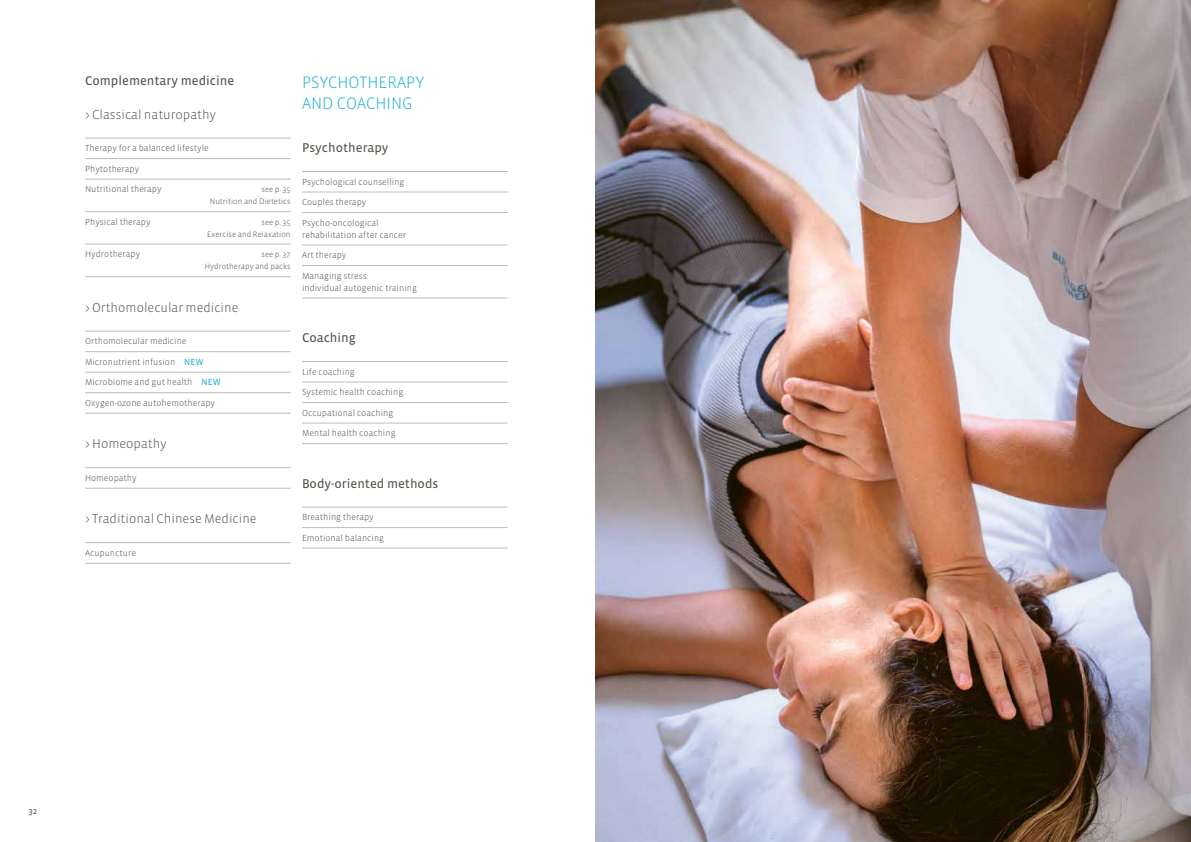
<style>
.page{position:relative;width:1191px;height:842px;background:#fff}
.page>*{position:absolute;margin:0;border:0;box-sizing:border-box;transform-origin:0 0}
.t1{font:300 17px/21px "Vista Sans OTCE";color:#28b3d3;scale:.96 1}
.t2{font:300 13px "Vista Sans OTCE";color:#57544b}
.t3{font:13px "Vista Sans OT";color:#57544b}
.t4{font:300 9px/12px "Vista Sans OTCE";color:#57544b}
.t5{font:9px "Vista Sans OTCE";color:#57544b}
.t6{font:300 8px/12px "Vista Sans OTCE";color:#57544b;text-align:right}
.s1{font-weight:400;color:#28b3d3}
</style>
<div class="page">
<hr style="left:85px;top:138px;width:206px;height:1px;background:#bcbcba">
<hr style="left:85px;top:158px;width:206px;height:1px;background:#bcbcba">
<hr style="left:85px;top:179px;width:206px;height:1px;background:#bcbcba">
<hr style="left:85px;top:211px;width:206px;height:1px;background:#bcbcba">
<hr style="left:85px;top:244px;width:206px;height:1px;background:#bcbcba">
<hr style="left:85px;top:276px;width:206px;height:1px;background:#bcbcba">
<hr style="left:85px;top:331px;width:206px;height:1px;background:#bcbcba">
<hr style="left:85px;top:351px;width:206px;height:1px;background:#bcbcba">
<hr style="left:85px;top:372px;width:206px;height:1px;background:#bcbcba">
<hr style="left:85px;top:392px;width:206px;height:1px;background:#bcbcba">
<hr style="left:85px;top:413px;width:206px;height:1px;background:#bcbcba">
<hr style="left:85px;top:467px;width:206px;height:1px;background:#bcbcba">
<hr style="left:85px;top:488px;width:206px;height:1px;background:#bcbcba">
<hr style="left:85px;top:542px;width:206px;height:1px;background:#bcbcba">
<hr style="left:85px;top:563px;width:206px;height:1px;background:#bcbcba">
<hr style="left:302px;top:171px;width:205px;height:1px;background:#bcbcba">
<hr style="left:302px;top:192px;width:205px;height:1px;background:#bcbcba">
<hr style="left:302px;top:212px;width:205px;height:1px;background:#bcbcba">
<hr style="left:302px;top:245px;width:205px;height:1px;background:#bcbcba">
<hr style="left:302px;top:265px;width:205px;height:1px;background:#bcbcba">
<hr style="left:302px;top:298px;width:205px;height:1px;background:#bcbcba">
<hr style="left:302px;top:361px;width:205px;height:1px;background:#bcbcba">
<hr style="left:302px;top:382px;width:205px;height:1px;background:#bcbcba">
<hr style="left:302px;top:402px;width:205px;height:1px;background:#bcbcba">
<hr style="left:302px;top:423px;width:205px;height:1px;background:#bcbcba">
<hr style="left:302px;top:443px;width:205px;height:1px;background:#bcbcba">
<hr style="left:302px;top:507px;width:205px;height:1px;background:#bcbcba">
<hr style="left:302px;top:527px;width:205px;height:1px;background:#bcbcba">
<hr style="left:302px;top:548px;width:205px;height:1px;background:#bcbcba">
<img style="left:595px;top:0;width:596px;height:842px">
<h2 class="t3" style="left:85px;top:74px;width:151px">Complementary medicine</h2>
<h2 class="t2" style="left:85px;top:107px;width:133px">&gt; Classical naturopathy</h2>
<p class="t4" style="left:85px;top:142px;width:125px">Therapy for a balanced lifestyle</p>
<p class="t4" style="left:85px;top:163px;width:56px">Phytotherapy</p>
<p class="t4" style="left:85px;top:183px;width:78px">Nutritional therapy</p>
<p class="t6" style="left:210px;top:183px;width:82px">see p. 35<br>Nutrition and Dietetics</p>
<p class="t4" style="left:85px;top:216px;width:67px">Physical therapy</p>
<p class="t6" style="left:207px;top:216px;width:85px">see p. 35<br>Exercise and Relaxation</p>
<p class="t4" style="left:85px;top:248px;width:57px">Hydrotherapy</p>
<p class="t6" style="left:205px;top:249px;width:87px">see p. 37<br>Hydrotherapy and packs</p>
<h2 class="t2" style="left:85px;top:300px;width:155px">&gt; Orthomolecular medicine</h2>
<p class="t4" style="left:85px;top:335px;width:103px">Orthomolecular medicine</p>
<p class="t4" style="left:85px;top:356px;width:120px">Micronutrient infusion <span class="s1">NEW</span></p>
<p class="t4" style="left:85px;top:376px;width:137px">Microbiome and gut health <span class="s1">NEW</span></p>
<p class="t4" style="left:85px;top:397px;width:131px">Oxygen-ozone autohemotherapy</p>
<h2 class="t2" style="left:85px;top:436px;width:83px">&gt; Homeopathy</h2>
<p class="t4" style="left:85px;top:472px;width:53px">Homeopathy</p>
<h2 class="t2" style="left:85px;top:511px;width:173px">&gt; Traditional Chinese Medicine</h2>
<p class="t4" style="left:85px;top:547px;width:52px">Acupuncture</p>
<h1 class="t1" style="left:302px;top:72px;width:129px">PSYCHOTHERAPY<br>AND COACHING</h1>
<h2 class="t3" style="left:302px;top:141px;width:88px">Psychotherapy</h2>
<p class="t4" style="left:302px;top:176px;width:104px">Psychological counselling</p>
<p class="t4" style="left:302px;top:196px;width:66px">Couples therapy</p>
<p class="t4" style="left:302px;top:217px;width:106px">Psycho-oncological rehabilitation after cancer</p>
<p class="t4" style="left:302px;top:249px;width:46px">Art therapy</p>
<p class="t4" style="left:302px;top:270px;width:116px">Managing stress:<br>individual autogenic training</p>
<h2 class="t3" style="left:302px;top:331px;width:55px">Coaching</h2>
<p class="t4" style="left:302px;top:366px;width:54px">Life coaching</p>
<p class="t4" style="left:302px;top:386px;width:103px">Systemic health coaching</p>
<p class="t4" style="left:302px;top:407px;width:93px">Occupational coaching</p>
<p class="t4" style="left:302px;top:427px;width:95px">Mental health coaching</p>
<h2 class="t3" style="left:302px;top:477px;width:138px">Body-oriented methods</h2>
<p class="t4" style="left:302px;top:511px;width:73px">Breathing therapy</p>
<p class="t4" style="left:302px;top:532px;width:84px">Emotional balancing</p>
<p class="t5" style="left:28px;top:805px;width:10px">32</p>
</div>
